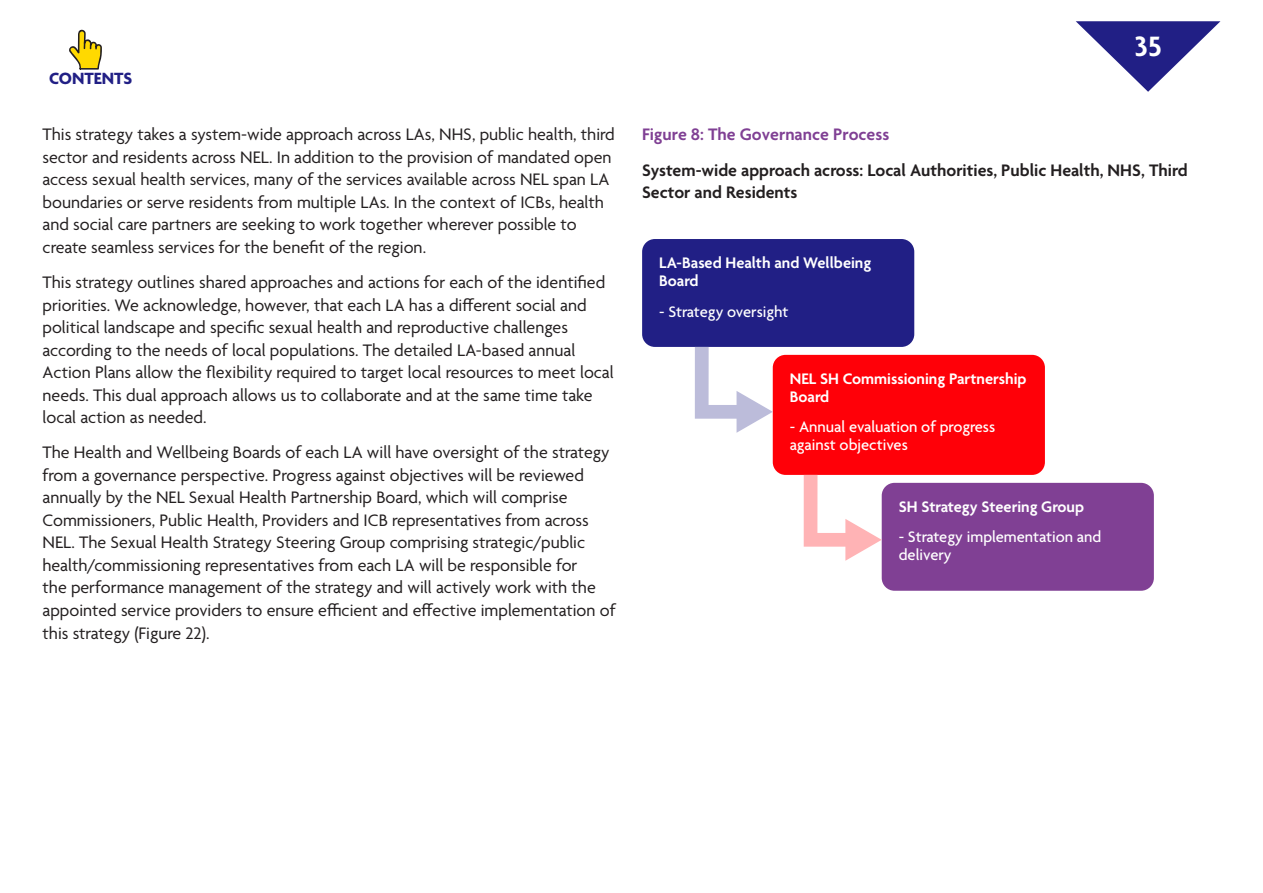
<style>
.page{position:relative;width:1263px;height:893px;background:#fff}
.page>*{position:absolute;margin:0;border:0;box-sizing:border-box;transform-origin:0 0}
.t1{font:600 30.3px "Agenda";color:#fff}
.Body{font:18px/22.5px "Agenda";color:#231f20}
.Body-2{font:600 18px/22.5px "Agenda";color:#231f20}
.Figures{font:600 18px "Agenda";color:#804094}
.Body-3{font:700 17.55px "Agenda";color:#211f85}
.Body-4{font:500 16.5px/18px "Agenda";color:#fff}
.Body-5{font:600 16.5px/18px "Agenda";color:#fff}
</style>
<div class="page">
<hr style="left:0;top:0;width:1px;height:893px;background:#211f85">
<svg style="left:0;top:526px;width:1px;height:41px"></svg>
<svg style="left:0;top:630px;width:1px;height:46px"></svg>
<svg style="left:1076px;top:21px;width:144px;height:71px"></svg>
<div style="left:773px;top:355px;width:272px;height:120px;background:#ff0008;border-radius:13px"></div>
<div style="left:882px;top:483px;width:272px;height:108px;background:#804094;border-radius:13px"></div>
<div style="left:642px;top:239px;width:272px;height:108px;background:#211f85;border-radius:13px"></div>
<svg style="left:695px;top:347px;width:78px;height:86px"></svg>
<svg style="left:804px;top:475px;width:78px;height:86px"></svg>
<svg style="left:69px;top:30px;width:33px;height:40px"></svg>
<p class="Body-3" style="left:49px;top:69px;width:85px">CONTENTS</p>
<p class="Body" style="left:43px;top:125px;width:574px">This strategy takes a system-wide approach across LAs, NHS, public health, third sector and residents across NEL. In addition to the provision of mandated open access sexual health services, many of the services available across NEL span LA boundaries or serve residents from multiple LAs. In the context of ICBs, health and social care partners are seeking to work together wherever possible to create seamless services for the benefit of the region.</p>
<p class="Body" style="left:43px;top:272px;width:573px">This strategy outlines shared approaches and actions for each of the identified priorities. We acknowledge, however, that each LA has a different social and political landscape and specific sexual health and reproductive challenges according to the needs of local populations. The detailed LA-based annual Action Plans allow the flexibility required to target local resources to meet local needs. This dual approach allows us to collaborate and at the same time take local action as needed.</p>
<p class="Body" style="left:43px;top:443px;width:575px">The Health and Wellbeing Boards of each LA will have oversight of the strategy from a governance perspective. Progress against objectives will be reviewed annually by the NEL Sexual Health Partnership Board, which will comprise Commissioners, Public Health, Providers and ICB representatives from across NEL. The Sexual Health Strategy Steering Group comprising strategic/public health/commissioning representatives from each LA will be responsible for<br>the performance management of the strategy and will actively work with the appointed service providers to ensure efficient and effective implementation of this strategy (Figure 22).</p>
<h1 class="t1" style="left:1134px;top:30px;width:29px">35</h1>
<p class="Figures" style="left:642px;top:125px;width:249px">Figure 8: The Governance Process</p>
<p class="Body-2" style="left:642px;top:160px;width:547px">System-wide approach across: Local Authorities, Public Health, NHS, Third<br>Sector and Residents</p>
<p class="Body-5" style="left:659px;top:255px;width:214px">LA-Based Health and Wellbeing<br>Board</p>
<p class="Body-4" style="left:659px;top:303px;width:131px">- Strategy oversight</p>
<p class="Body-5" style="left:790px;top:370px;width:238px">NEL SH Commissioning Partnership<br>Board</p>
<p class="Body-4" style="left:790px;top:419px;width:207px">- Annual evaluation of progress against objectives</p>
<p class="Body-5" style="left:899px;top:498px;width:187px">SH Strategy Steering Group</p>
<p class="Body-4" style="left:899px;top:529px;width:204px">- Strategy implementation and delivery</p>
</div>
